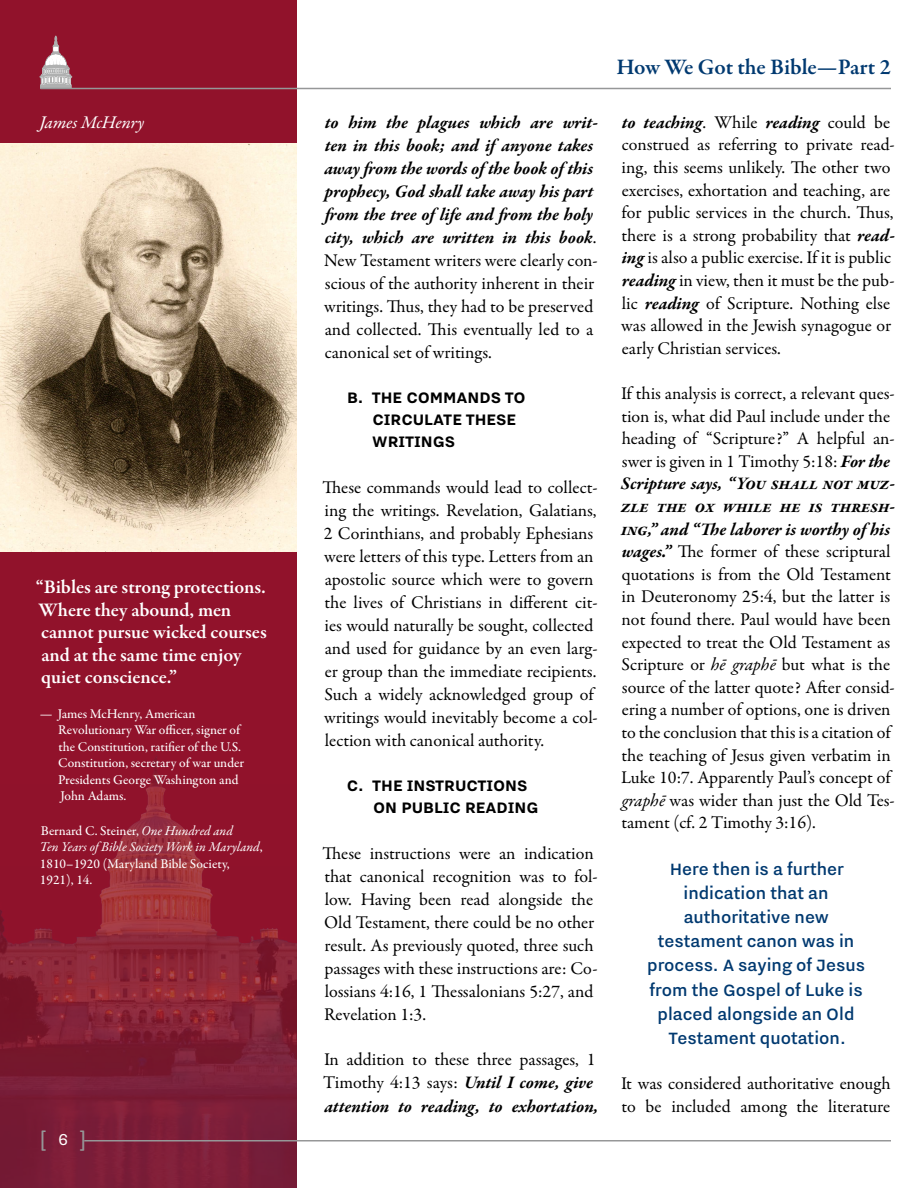
<style>
.page{position:relative;width:918px;height:1188px;background:#fff}
.page>*{position:absolute;margin:0;border:0;box-sizing:border-box;transform-origin:0 0}
.t1{font:24px "Calibri";color:#969798}
.t2{font:600 22.5px "Garamond Premr Pro";color:#003970}
.Callout{font:500 20.25px/24.2px "Nitti Grotesk";color:#003970;text-align:center}
.t3{font:600 19.5px/22.5px "Garamond Premr Pro";letter-spacing:-.005em;color:#fff}
.t4{font:700 18.75px/22.2px "Nitti Grotesk";color:#000}
.Body{font:18px/22.6px "Garamond Premr Pro";color:#000}
.Body-2{font:italic 700 18px/23.1px "Garamond Premr Pro";letter-spacing:-.01em;color:#000}
.Name{font:italic 18px "Garamond Premr Pro";letter-spacing:-.01em;color:#fff}
.Attribution{font:500 13.5px/16.5px "Garamond Premr Pro";letter-spacing:-.005em;color:#fff}
.Source{font:500 13.5px/16.5px "Garamond Premr Pro";color:#fff}
.s1{font-weight:400;font-style:italic}
.s2{font-family:"Nitti Grotesk";font-size:19.5px;color:#fff}
.s3{font-weight:400;font-style:normal}
.s4{font-weight:700;font-style:italic}
.s5{font-style:italic}
</style>
<div class="page">
<img style="left:0;top:0;width:297px;height:1188px">
<hr style="left:84px;top:1140px;width:807px;height:2px;background:#969798">
<svg style="left:40px;top:36px;width:32px;height:52px;background:#b07b86"></svg>
<hr style="left:40px;top:88px;width:851px;height:1px;background:#969798">
<img style="left:0;top:143px;width:297px;height:409px">
<p class="Name" style="left:39px;top:111px;width:107px">James McHenry</p>
<p class="t3" style="left:36px;top:576px;width:232px">“Bibles are strong protections.<br>Where they abound, men cannot pursue wicked courses and at the same time enjoy quiet conscience.”</p>
<p class="Attribution" style="left:58px;top:705px;width:187px;text-indent:-18px">— James McHenry, American<br>Revolutionary War officer, signer of the Constitution, ratifier of the U.S.<br>Constitution, secretary of war under<br>Presidents George Washington and<br>John Adams.</p>
<p class="Source" style="left:40px;top:822px;width:224px">Bernard C. Steiner, <span class="s1">One Hundred and<br>Ten Years of Bible Society Work in Maryland</span>,<br>1810–1920 (Maryland Bible Society,<br>1921), 14.</p>
<h1 class="t1" style="left:39px;top:1122px;width:49px">[ <span class="s2">6</span> ]</h1>
<p class="Body-2" style="left:324px;top:112px;width:276px">to him the plagues which are writ&shy;ten in this book; and if anyone takes away from the words of the book of this prophecy, God shall take away his part from the tree of life and from the holy city, which are written in this book<span class="s3">.<br>New Testament writers were clearly con&shy;scious of the authority inherent in their writings. Thus, they had to be preserved and collected. This eventually led to a canonical set of writings.</span></p>
<p class="t4" style="left:372px;top:386px;width:155px;text-indent:-25px">B. THE COMMANDS TO<br>CIRCULATE THESE<br>WRITINGS</p>
<p class="Body" style="left:322px;top:476px;width:277px;line-height:23.1px">These commands would lead to collect&shy;ing the writings. Revelation, Galatians, 2 Corinthians, and probably Ephesians were letters of this type. Letters from an apostolic source which were to govern the lives of Christians in different cit&shy;ies would naturally be sought, collected and used for guidance by an even larg&shy;er group than the immediate recipients.<br>Such a widely acknowledged group of writings would inevitably become a col&shy;lection with canonical authority.</p>
<p class="t4" style="left:373px;top:774px;width:167px;text-indent:-26px">C. THE INSTRUCTIONS<br>ON PUBLIC READING</p>
<p class="Body" style="left:322px;top:842px;width:277px">These instructions were an indication that canonical recognition was to fol&shy;low. Having been read alongside the Old Testament, there could be no other result. As previously quoted, three such passages with these instructions are: Co&shy;lossians 4:16, 1 Thessalonians 5:27, and Revelation 1:3.</p>
<p class="Body" style="left:323px;top:1049px;width:277px">In addition to these three passages, 1<br>Timothy 4:13 says: <span class="s4">Until I come, give attention to reading, to exhortation,</span></p>
<p class="t2" style="left:616px;top:53px;width:276px">How We Got the Bible—Part 2</p>
<p class="Body" style="left:621px;top:111px;width:276px"><span class="s4">to teaching</span>. While <span class="s4">reading</span> could be construed as referring to private read&shy;ing, this seems unlikely. The other two exercises, exhortation and teaching, are for public services in the church. Thus, there is a strong probability that <span class="s4">read&shy;ing</span> is also a public exercise. If it is public <span class="s4">reading</span> in view, then it must be the pub&shy;lic <span class="s4">reading</span> of Scripture. Nothing else was allowed in the Jewish synagogue or early Christian services.</p>
<p class="Body" style="left:621px;top:382px;width:276px">If this analysis is correct, a relevant ques&shy;tion is, what did Paul include under the heading of “Scripture?” A helpful an&shy;swer is given in 1 Timothy 5:18: <span class="s4">For the Scripture says, “You shall not muz&shy;zle the ox while he is thresh&shy;ing,” and “The laborer is worthy of his wages.”</span> The former of these scriptural quotations is from the Old Testament in Deuteronomy 25:4, but the latter is not found there. Paul would have been expected to treat the Old Testament as Scripture or <span class="s5">hē graphē</span> but what is the source of the latter quote? After consid&shy;ering a number of options, one is driven to the conclusion that this is a citation of the teaching of Jesus given verbatim in Luke 10:7. Apparently Paul’s concept of <span class="s5">graphē</span> was wider than just the Old Tes&shy;tament (cf. 2 Timothy 3:16).</p>
<p class="Callout" style="left:647px;top:857px;width:220px">Here then is a further indication that an authoritative new testament canon was in process. A saying of Jesus from the Gospel of Luke is placed alongside an Old<br>Testament quotation.</p>
<p class="Body" style="left:621px;top:1072px;width:271px">It was considered authoritative enough to be included among the literature</p>
</div>
